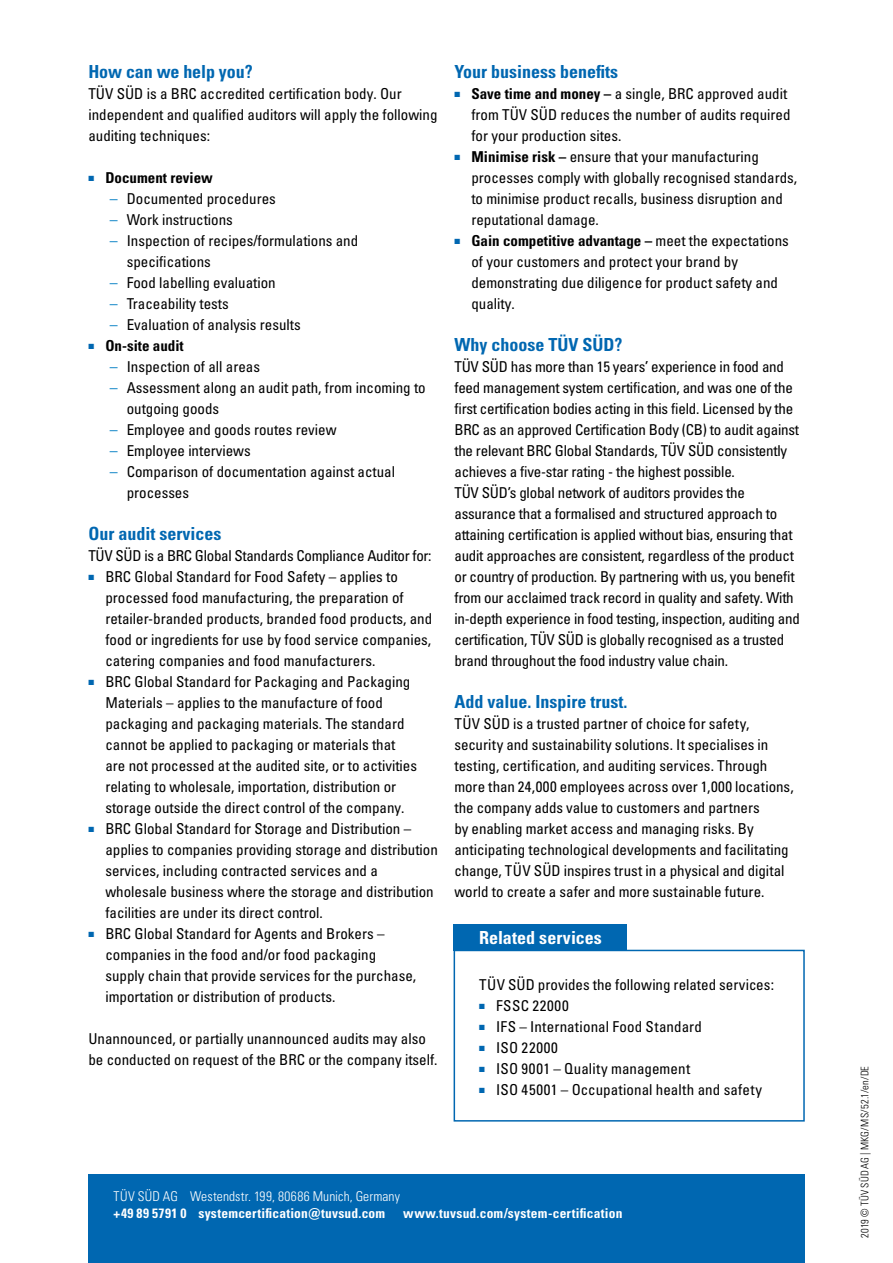
<style>
.page{position:relative;width:893px;height:1263px;background:#fff}
.page>*{position:absolute;margin:0;border:0;box-sizing:border-box;transform-origin:0 0}
.t1{font:18px "Univers LTCYR 67 Bold Cond";color:#0067b1}
.t2{font:18px "Univers LTCYR 67 Bold Cond";letter-spacing:.005em;color:#fff}
.t3{font:condensed 15px/21px "Univers LTCYR 57";color:#000}
.t4{font:15px "Univers LTCYR 67 Bold Cond";color:#000}
.t5{font:condensed 15px "Univers LTCYR 57";letter-spacing:-.02em;color:#000}
.t6{font:condensed 15px "Univers LTCYR 57";letter-spacing:.045em;color:#000}
.t7{font:condensed 15px "Univers LTCYR 57";letter-spacing:.05em;color:#000}
.t8{font:13.5px "Univers LTCYR 67 Bold Cond";letter-spacing:.02em;color:#fff}
.t9{font:13.5px "Univers LTCYR 47 Light Cond";letter-spacing:.01em;color:#fff}
.t10{font:10.5px "Univers LTCYR 47 Light Cond";letter-spacing:.01em;color:#000}
.s1{color:#0067b1}
.s2{font-size:15.75px;color:#007dc3}
.s3{font-family:"Univers LTCYR 67 Bold Cond";font-stretch:normal}
.s4{font-family:"Univers LTCYR 57";font-stretch:condensed}
</style>
<div class="page">
<div style="left:88px;top:1174px;width:717px;height:89px;background:#0067b1"></div>
<div style="left:454px;top:950px;width:351px;height:171px;border:2px solid #0067b1"></div>
<div style="left:454px;top:924px;width:173px;height:26px;background:#0067b1"></div>
<p class="t1" style="left:88px;top:60px;width:166px">How can we help you?</p>
<p class="t3" style="left:88px;top:83px;width:351px">TÜV SÜD is a BRC accredited certification body. Our independent and qualified auditors will apply the following auditing techniques:</p>
<p class="t4" style="left:88px;top:168px;width:126px"><span class="s1">■</span> Document review</p>
<p class="t3" style="left:110px;top:188px;width:167px"><span class="s2">–</span> Documented procedures</p>
<p class="t3" style="left:110px;top:209px;width:124px"><span class="s2">–</span> Work instructions</p>
<p class="t3" style="left:127px;top:230px;width:233px;text-indent:-17px"><span class="s2">–</span> Inspection of recipes/formulations and specifications</p>
<p class="t3" style="left:110px;top:272px;width:167px"><span class="s2">–</span> Food labelling evaluation</p>
<p class="t3" style="left:110px;top:293px;width:120px"><span class="s2">–</span> Traceability tests</p>
<p class="t3" style="left:110px;top:314px;width:192px"><span class="s2">–</span> Evaluation of analysis results</p>
<p class="t4" style="left:88px;top:336px;width:97px"><span class="s1">■</span> On-site audit</p>
<p class="t3" style="left:110px;top:356px;width:151px"><span class="s2">–</span> Inspection of all areas</p>
<p class="t3" style="left:127px;top:377px;width:301px;text-indent:-17px"><span class="s2">–</span> Assessment along an audit path, from incoming to outgoing goods</p>
<p class="t3" style="left:110px;top:419px;width:228px"><span class="s2">–</span> Employee and goods routes review</p>
<p class="t3" style="left:110px;top:440px;width:142px"><span class="s2">–</span> Employee interviews</p>
<p class="t3" style="left:127px;top:461px;width:270px;text-indent:-17px"><span class="s2">–</span> Comparison of documentation against actual processes</p>
<p class="t1" style="left:88px;top:522px;width:134px">Our audit services</p>
<p class="t5" style="left:88px;top:546px;width:345px">TÜV SÜD is a BRC Global Standards Compliance Auditor for:</p>
<p class="t3" style="left:105px;top:566px;width:328px;text-indent:-17px"><span class="s1">■</span> BRC Global Standard for Food Safety – applies to processed food manufacturing, the preparation of retailer-branded products, branded food products, and food or ingredients for use by food service companies, catering companies and food manufacturers.</p>
<p class="t3" style="left:105px;top:671px;width:313px;text-indent:-17px"><span class="s1">■</span> BRC Global Standard for Packaging and Packaging Materials – applies to the manufacture of food packaging and packaging materials. The standard cannot be applied to packaging or materials that are not processed at the audited site, or to activities relating to wholesale, importation, distribution or storage outside the direct control of the company.</p>
<p class="t3" style="left:105px;top:818px;width:334px;text-indent:-17px"><span class="s1">■</span> BRC Global Standard for Storage and Distribution – applies to companies providing storage and distribution services, including contracted services and a wholesale business where the storage and distribution facilities are under its direct control.</p>
<p class="t3" style="left:105px;top:923px;width:312px;text-indent:-17px"><span class="s1">■</span> BRC Global Standard for Agents and Brokers – companies in the food and/or food packaging supply chain that provide services for the purchase, importation or distribution of products.</p>
<p class="t3" style="left:88px;top:1028px;width:351px">Unannounced, or partially unannounced audits may also be conducted on request of the BRC or the company itself.</p>
<p class="t1" style="left:454px;top:60px;width:165px">Your business benefits</p>
<p class="t3" style="left:471px;top:83px;width:321px;text-indent:-17px"><span class="s1">■</span> <span class="s3">Save time and money –</span> a single, BRC approved audit from TÜV SÜD reduces the number of audits required for your production sites.</p>
<p class="t3" style="left:471px;top:146px;width:327px;text-indent:-17px"><span class="s1">■</span> <span class="s3">Minimise risk –</span> ensure that your manufacturing processes comply with globally recognised standards, to minimise product recalls, business disruption and reputational damage.</p>
<p class="t4" style="left:454px;top:231px;width:336px"><span class="s1">■</span> Gain competitive advantage – <span class="s4">meet the expectations</span></p>
<p class="t3" style="left:471px;top:251px;width:308px">of your customers and protect your brand by demonstrating due diligence for product safety and quality.</p>
<p class="t1" style="left:454px;top:333px;width:169px">Why choose TÜV SÜD?</p>
<p class="t3" style="left:454px;top:356px;width:347px">TÜV SÜD has more than 15 years’ experience in food and feed management system certification, and was one of the first certification bodies acting in this field. Licensed by the BRC as an approved Certification Body (CB) to audit against the relevant BRC Global Standards, TÜV SÜD consistently achieves a five-star rating - the highest possible.<br>TÜV SÜD’s global network of auditors provides the assurance that a formalised and structured approach to attaining certification is applied without bias, ensuring that audit approaches are consistent, regardless of the product or country of production. By partnering with us, you benefit from our acclaimed track record in quality and safety. With in-depth experience in food testing, inspection, auditing and certification, TÜV SÜD is globally recognised as a trusted brand throughout the food industry value chain.</p>
<p class="t1" style="left:454px;top:690px;width:174px">Add value. Inspire trust.</p>
<p class="t3" style="left:454px;top:713px;width:341px">TÜV SÜD is a trusted partner of choice for safety, security and sustainability solutions. It specialises in testing, certification, and auditing services. Through more than 24,000 employees across over 1,000 locations, the company adds value to customers and partners<br>by enabling market access and managing risks. By anticipating technological developments and facilitating change, TÜV SÜD inspires trust in a physical and digital world to create a safer and more sustainable future.</p>
<p class="t2" style="left:479px;top:927px;width:124px">Related services</p>
<p class="t3" style="left:479px;top:973px;width:296px">TÜV SÜD provides the following related services:</p>
<p class="t6" style="left:479px;top:996px;width:91px"><span class="s1">■</span> FSSC 22000</p>
<p class="t3" style="left:479px;top:1015px;width:224px"><span class="s1">■</span> IFS – International Food Standard</p>
<p class="t7" style="left:479px;top:1038px;width:80px"><span class="s1">■</span> ISO 22000</p>
<p class="t3" style="left:479px;top:1057px;width:213px"><span class="s1">■</span> ISO 9001 – Quality management</p>
<p class="t3" style="left:479px;top:1078px;width:285px"><span class="s1">■</span> ISO 45001 – Occupational health and safety</p>
<p class="t9" style="left:114px;top:1187px;width:288px">TÜV SÜD AG Westendstr. 199, 80686 Munich, Germany</p>
<p class="t8" style="left:114px;top:1204px;width:273px">+49 89 5791 0 systemcertification@tuvsud.com</p>
<p class="t8" style="left:403px;top:1204px;width:221px">www.tuvsud.com/system-certification</p>
<p class="t10" style="left:858px;top:1238px;width:173px;rotate:-90deg">2019 © TÜV SÜD AG | MKG/MS/52.1/en/DE</p>
</div>
